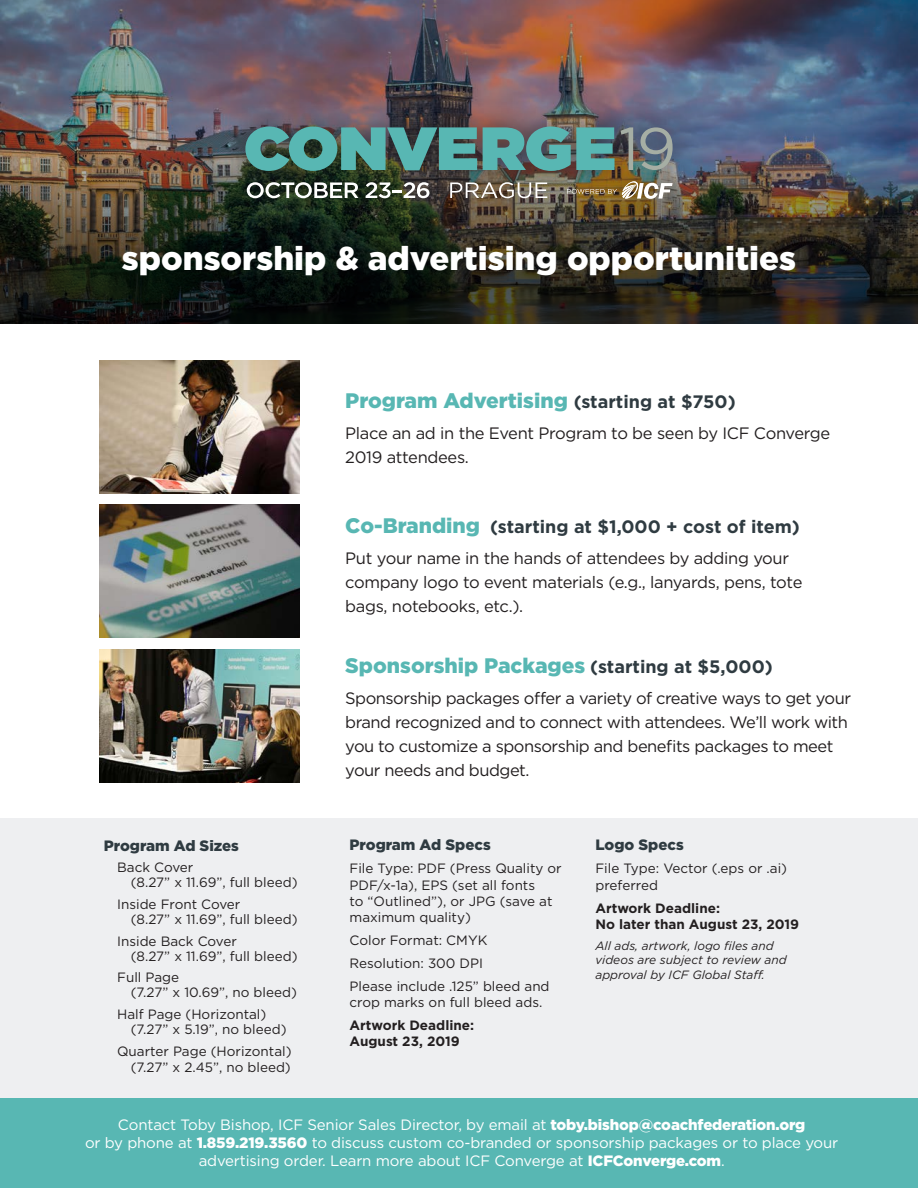
<style>
.page{position:relative;width:918px;height:1188px;background:#fff}
.page>*{position:absolute;margin:0;border:0;box-sizing:border-box;transform-origin:0 0}
.t1{font:900 33px "Gotham";color:#fff}
.t2{font:900 21px "Gotham";color:#58b7b3}
.t3{font:700 18px "Gotham";color:#2f3b41}
.t4{font:16.5px/24px "Gotham";letter-spacing:-.03em;color:#231f20}
.t5{font:15px/18px "Gotham";letter-spacing:-.01em;color:#fff;text-align:center}
.t6{font:900 15px "Gotham";color:#2f3b41}
.t7{font:13.5px/16.2px "Gotham";color:#231f20}
.t8{font:700 13.5px/16.2px "Gotham";color:#231f20}
.t9{font:italic 12px/14.4px "Gotham";color:#231f20}
.s1{font-weight:700;font-size:18px;color:#2f3b41}
.s2{font-weight:900;font-size:21px;color:#58b7b3}
.s3{font-weight:900}
</style>
<div class="page">
<img style="left:99px;top:649px;width:201px;height:133px">
<img style="left:0;top:0;width:918px;height:324px">
<div style="left:0;top:819px;width:918px;height:280px;background:#eeeff1"></div>
<div style="left:0;top:1099px;width:918px;height:89px;background:#58b7b3"></div>
<div style="left:223px;top:104px;width:472px;height:117px;background:#231f20;opacity:.75"></div>
<svg style="left:247px;top:182px;width:111px;height:16px"></svg>
<svg style="left:366px;top:182px;width:63px;height:16px"></svg>
<svg style="left:450px;top:182px;width:97px;height:16px"></svg>
<svg style="left:567px;top:181px;width:106px;height:18px;background:#9b8863"></svg>
<svg style="left:245px;top:127px;width:232px;height:44px;background:#4e8d87"></svg>
<svg style="left:483px;top:127px;width:132px;height:44px;background:#579996"></svg>
<svg style="left:621px;top:127px;width:12px;height:43px"></svg>
<svg style="left:641px;top:127px;width:32px;height:43px"></svg>
<img style="left:99px;top:361px;width:201px;height:132px">
<img style="left:99px;top:505px;width:201px;height:133px">
<p class="t1" style="left:122px;top:236px;width:676px">sponsorship &amp; advertising opportunities</p>
<p class="t2" style="left:345px;top:386px;width:392px">Program Advertising <span class="s1">(starting at $750)</span></p>
<p class="t4" style="left:345px;top:420px;width:487px">Place an ad in the Event Program to be seen by ICF Converge<br>2019 attendees.</p>
<p class="t3" style="left:345px;top:515px;width:456px"><span class="s2">Co-Branding</span> (starting at $1,000 + cost of item)</p>
<p class="t4" style="left:345px;top:546px;width:459px">Put your name in the hands of attendees by adding your company logo to event materials (e.g., lanyards, pens, tote bags, notebooks, etc.).</p>
<p class="t6" style="left:104px;top:835px;width:137px">Program Ad Sizes</p>
<p class="t7" style="left:131px;top:860px;width:168px;line-height:15px;text-indent:-14px">Back Cover<br>(8.27” x 11.69”, full bleed)</p>
<p class="t7" style="left:131px;top:896px;width:168px;line-height:15px;text-indent:-14px">Inside Front Cover<br>(8.27” x 11.69”, full bleed)</p>
<p class="t7" style="left:131px;top:933px;width:168px;line-height:15px;text-indent:-14px">Inside Back Cover<br>(8.27” x 11.69”, full bleed)</p>
<p class="t7" style="left:131px;top:970px;width:168px;line-height:15px;text-indent:-14px">Full Page<br>(7.27” x 10.69”, no bleed)</p>
<p class="t7" style="left:131px;top:1007px;width:157px;line-height:15px;text-indent:-14px">Half Page (Horizontal) (7.27” x 5.19”, no bleed)</p>
<p class="t7" style="left:117px;top:1043px;width:176px;text-align:right">Quarter Page (Horizontal) (7.27” x 2.45”, no bleed)</p>
<p class="t2" style="left:345px;top:651px;width:429px">Sponsorship Packages <span class="s1">(starting at $5,000)</span></p>
<p class="t4" style="left:345px;top:685px;width:507px">Sponsorship packages offer a variety of creative ways to get your brand recognized and to connect with attendees. We’ll work with you to customize a sponsorship and benefits packages to meet your needs and budget.</p>
<p class="t6" style="left:350px;top:835px;width:143px">Program Ad Specs</p>
<p class="t7" style="left:350px;top:860px;width:214px">File Type: PDF (Press Quality or<br>PDF/x-1a), EPS (set all fonts<br>to “Outlined”), or JPG (save at maximum quality)</p>
<p class="t7" style="left:350px;top:932px;width:139px">Color Format: CMYK</p>
<p class="t7" style="left:350px;top:955px;width:135px">Resolution: 300 DPI</p>
<p class="t7" style="left:350px;top:978px;width:202px">Please include .125” bleed and crop marks on full bleed ads.</p>
<p class="t8" style="left:350px;top:1017px;width:126px">Artwork Deadline:<br>August 23, 2019</p>
<p class="t6" style="left:595px;top:835px;width:90px">Logo Specs</p>
<p class="t7" style="left:595px;top:860px;width:193px">File Type: Vector (.eps or .ai) preferred</p>
<p class="t8" style="left:595px;top:900px;width:205px">Artwork Deadline:<br>No later than August 23, 2019</p>
<p class="t9" style="left:595px;top:938px;width:193px">All ads, artwork, logo files and videos are subject to review and approval by ICF Global Staff.</p>
<p class="t5" style="left:85px;top:1116px;width:755px">Contact Toby Bishop, ICF Senior Sales Director, by email at <span class="s3">toby.bishop@coachfederation.org<br></span>or by phone at <span class="s3">1.859.219.3560</span> to discuss custom co-branded or sponsorship packages or to place your advertising order. Learn more about ICF Converge at <span class="s3">ICFConverge.com</span>.</p>
</div>
